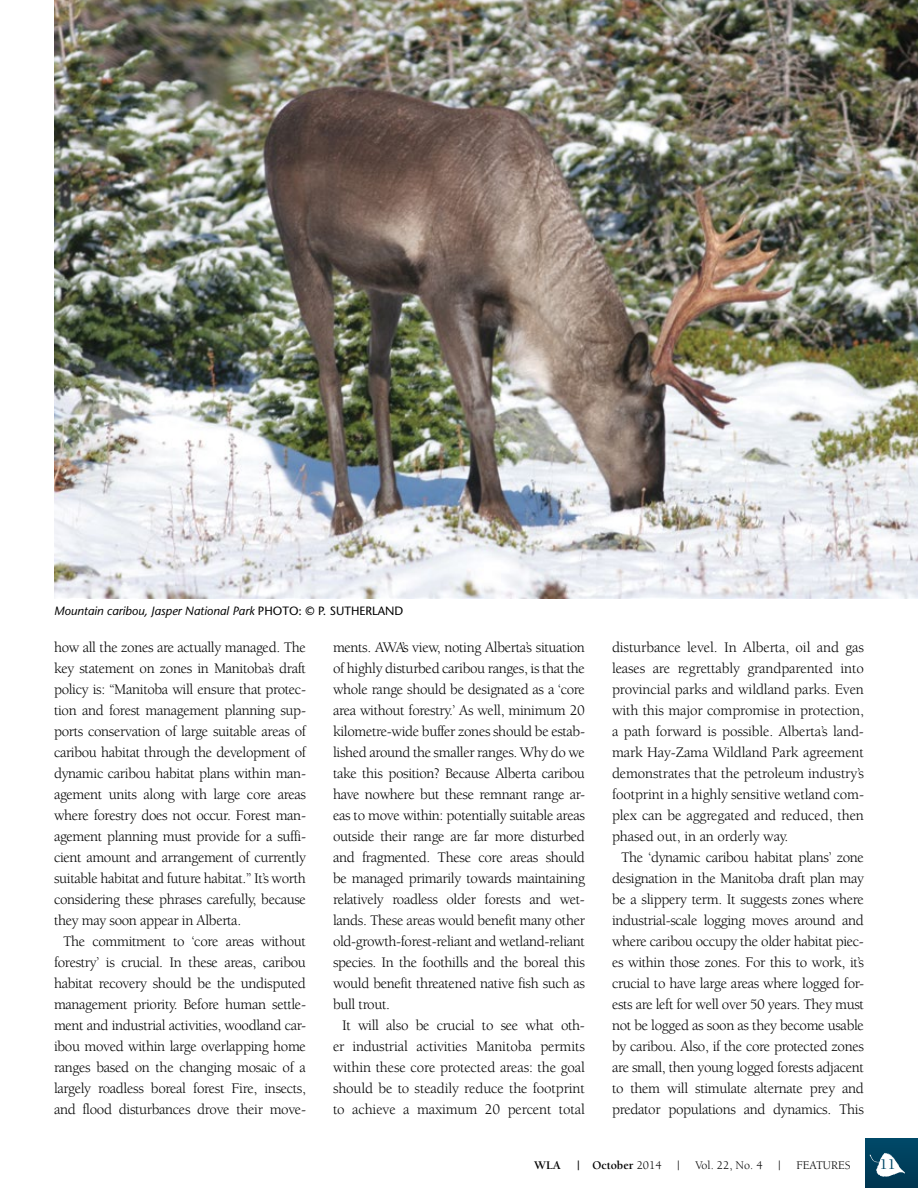
<style>
.page{position:relative;width:918px;height:1188px;background:#fff}
.page>*{position:absolute;margin:0;border:0;box-sizing:border-box;transform-origin:0 0}
.t1{font:15px/21px "Berkeley";letter-spacing:-.025em;color:#000;text-align:justify}
.t2{font:500 15px "Berkeley";color:#004968}
.t3{font:italic 12px "Stone Sans";color:#000}
.t4{font:12px "Berkeley";color:#000}
.t5{font:700 12px "Berkeley";color:#000}
.s1{font-style:normal}
.s2{font-weight:400}
</style>
<div class="page">
<div style="left:865px;top:1139px;width:53px;height:49px;background:linear-gradient(to right,#00405c,#003f5c)"></div>
<svg style="left:870px;top:1153px;width:35px;height:24px"></svg>
<img style="left:54px;top:0;width:864px;height:598px">
<p class="t3" style="left:54px;top:604px;width:351px">Mountain caribou, Jasper National Park <span class="s1">PHOTO: © P. SUTHERLAND</span></p>
<p class="t1" style="left:54px;top:637px;width:253px">how all the zones are actually managed. The</p>
<p class="t1" style="left:54px;top:658px;width:254px">key statement on zones in Manitoba’s draft</p>
<p class="t1" style="left:54px;top:679px;width:254px">policy is: “Manitoba will ensure that protec-</p>
<p class="t1" style="left:54px;top:700px;width:254px">tion and forest management planning sup-</p>
<p class="t1" style="left:54px;top:721px;width:254px">ports conservation of large suitable areas of</p>
<p class="t1" style="left:54px;top:742px;width:254px">caribou habitat through the development of</p>
<p class="t1" style="left:54px;top:763px;width:254px">dynamic caribou habitat plans within man-</p>
<p class="t1" style="left:54px;top:784px;width:254px">agement units along with large core areas</p>
<p class="t1" style="left:54px;top:805px;width:253px">where forestry does not occur. Forest man-</p>
<p class="t1" style="left:54px;top:826px;width:254px">agement planning must provide for a suffi-</p>
<p class="t1" style="left:54px;top:847px;width:253px">cient amount and arrangement of currently</p>
<p class="t1" style="left:54px;top:868px;width:253px">suitable habitat and future habitat.” It’s worth</p>
<p class="t1" style="left:54px;top:889px;width:254px">considering these phrases carefully, because</p>
<p class="t1" style="left:54px;top:910px;width:189px">they may soon appear in Alberta.</p>
<p class="t1" style="left:63px;top:931px;width:244px">The commitment to ‘core areas without</p>
<p class="t1" style="left:54px;top:952px;width:253px">forestry’ is crucial. In these areas, caribou</p>
<p class="t1" style="left:54px;top:973px;width:253px">habitat recovery should be the undisputed</p>
<p class="t1" style="left:54px;top:994px;width:254px">management priority. Before human settle-</p>
<p class="t1" style="left:54px;top:1015px;width:253px">ment and industrial activities, woodland car-</p>
<p class="t1" style="left:54px;top:1036px;width:254px">ibou moved within large overlapping home</p>
<p class="t1" style="left:54px;top:1057px;width:253px">ranges based on the changing mosaic of a</p>
<p class="t1" style="left:54px;top:1078px;width:254px">largely roadless boreal forest Fire, insects,</p>
<p class="t1" style="left:54px;top:1099px;width:254px">and flood disturbances drove their move-</p>
<p class="t1" style="left:333px;top:637px;width:254px">ments. AWA’s view, noting Alberta’s situation of highly disturbed caribou ranges, is that the whole range should be designated as a ‘core area without forestry.’ As well, minimum 20 kilometre-wide buffer zones should be estab&shy;lished around the smaller ranges. Why do we take this position? Because Alberta caribou have nowhere but these remnant range ar&shy;eas to move within: potentially suitable areas outside their range are far more disturbed and fragmented. These core areas should be managed primarily towards maintaining relatively roadless older forests and wet&shy;lands. These areas would benefit many other old-growth-forest-reliant and wetland-reliant species. In the foothills and the boreal this would benefit threatened native fish such as bull trout.</p>
<p class="t1" style="left:333px;top:1015px;width:254px;text-align:center">It will also be crucial to see what oth&shy;er industrial activities Manitoba permits within these core protected areas: the goal should be to steadily reduce the footprint to achieve a maximum 20 percent total</p>
<p class="t1" style="left:612px;top:637px;width:254px">disturbance level. In Alberta, oil and gas</p>
<p class="t1" style="left:612px;top:658px;width:253px">leases are regrettably grandparented into</p>
<p class="t1" style="left:612px;top:679px;width:253px">provincial parks and wildland parks. Even</p>
<p class="t1" style="left:612px;top:700px;width:254px">with this major compromise in protection,</p>
<p class="t1" style="left:612px;top:721px;width:253px">a path forward is possible. Alberta’s land-</p>
<p class="t1" style="left:612px;top:742px;width:253px">mark Hay-Zama Wildland Park agreement</p>
<p class="t1" style="left:612px;top:763px;width:253px">demonstrates that the petroleum industry’s</p>
<p class="t1" style="left:612px;top:784px;width:254px">footprint in a highly sensitive wetland com-</p>
<p class="t1" style="left:612px;top:805px;width:254px">plex can be aggregated and reduced, then</p>
<p class="t1" style="left:612px;top:826px;width:178px">phased out, in an orderly way.</p>
<p class="t1" style="left:621px;top:847px;width:245px">The ‘dynamic caribou habitat plans’ zone</p>
<p class="t1" style="left:612px;top:868px;width:254px">designation in the Manitoba draft plan may</p>
<p class="t1" style="left:612px;top:889px;width:254px">be a slippery term. It suggests zones where</p>
<p class="t1" style="left:612px;top:910px;width:253px">industrial-scale logging moves around and</p>
<p class="t1" style="left:612px;top:931px;width:253px">where caribou occupy the older habitat piec-</p>
<p class="t1" style="left:612px;top:952px;width:254px">es within those zones. For this to work, it’s</p>
<p class="t1" style="left:612px;top:973px;width:253px">crucial to have large areas where logged for-</p>
<p class="t1" style="left:612px;top:994px;width:254px">ests are left for well over 50 years. They must</p>
<p class="t1" style="left:612px;top:1015px;width:253px">not be logged as soon as they become usable</p>
<p class="t1" style="left:612px;top:1036px;width:253px">by caribou. Also, if the core protected zones</p>
<p class="t1" style="left:612px;top:1057px;width:253px">are small, then young logged forests adjacent</p>
<p class="t1" style="left:612px;top:1078px;width:253px">to them will stimulate alternate prey and</p>
<p class="t1" style="left:612px;top:1099px;width:254px">predator populations and dynamics. This</p>
<p class="t5" style="left:534px;top:1159px;width:28px">WLA</p>
<p class="t5" style="left:577px;top:1159px;width:86px">| October <span class="s2">2014</span></p>
<p class="t4" style="left:677px;top:1159px;width:4px">|</p>
<p class="t4" style="left:695px;top:1159px;width:69px">Vol. 22, No. 4</p>
<p class="t4" style="left:778px;top:1159px;width:4px">|</p>
<p class="t4" style="left:796px;top:1159px;width:56px">FEATURES</p>
<p class="t2" style="left:880px;top:1157px;width:17px">1 1A</p>
</div>
